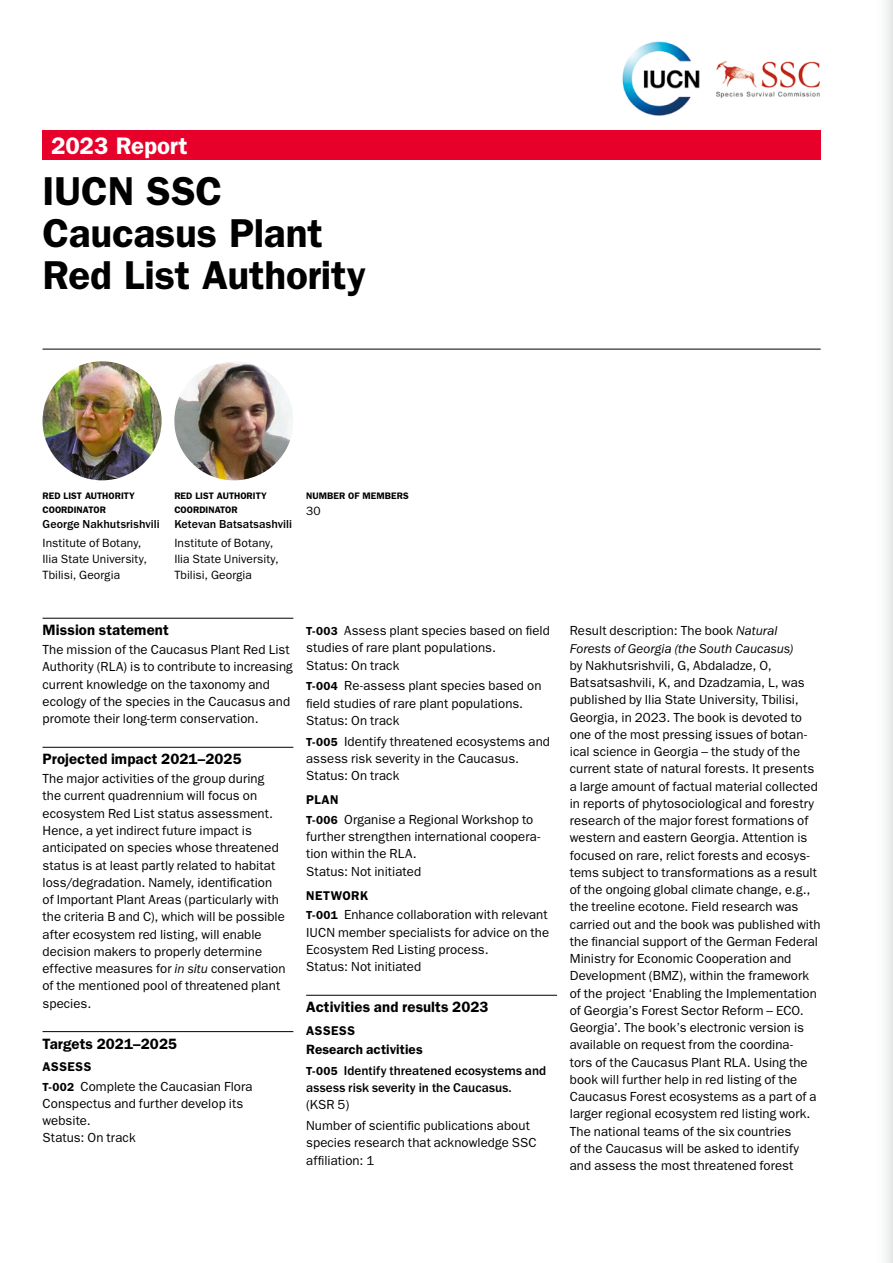
<style>
.page{position:relative;width:893px;height:1263px;background:#fff}
.page>*{position:absolute;margin:0;border:0;box-sizing:border-box;transform-origin:0 0}
.t1{font:600 40.5px/42px "ITC Franklin Gothic Std";letter-spacing:-.005em;color:#000}
.t2{font:600 24px "ITC Franklin Gothic Std";letter-spacing:-.005em;color:#fff}
.t3{font:600 15px "ITC Franklin Gothic Std";letter-spacing:.005em;color:#000}
.t4{font:600 13.5px "ITC Franklin Gothic Std";letter-spacing:.005em;color:#000}
.t5{font:13.2px/17.2px "ITC Franklin Gothic Std";letter-spacing:.005em;color:#000}
.t6{font:500 13.2px/17.2px "ITC Franklin Gothic Std";letter-spacing:.005em;color:#000}
.t7{font:italic 13.2px/17.2px "ITC Franklin Gothic Std";letter-spacing:.005em;color:#000}
.t8{font:600 12.75px "ITC Franklin Gothic Std";letter-spacing:.04em;color:#000}
.t9{font:12px/15.8px "ITC Franklin Gothic Std";letter-spacing:.005em;color:#000}
.t10{font:500 12px "ITC Franklin Gothic Std";letter-spacing:.005em;color:#000}
.t11{font:600 9.45px/13.5px "ITC Franklin Gothic Std";letter-spacing:.005em;color:#000}
.s1{font-style:italic}
.s2{font-weight:600;font-size:11.7px}
.s3{font-style:normal}
</style>
<div class="page">
<div style="left:872px;top:0;width:21px;height:1263px;background:linear-gradient(to bottom,#f7f8f8,#f7f8f8)"></div>
<hr style="left:892px;top:0;width:1px;height:1263px;background:#e5e6e6">
<div style="left:43px;top:131px;width:778px;height:29px;background:#e7002a"></div>
<img style="left:622px;top:41px;width:198px;height:75px">
<hr style="left:43px;top:349px;width:778px;height:1px;background:#000">
<img style="left:43px;top:361px;width:119px;height:119px;border-radius:60px">
<img style="left:174px;top:361px;width:119px;height:119px;border-radius:60px">
<hr style="left:43px;top:618px;width:250px;height:1px;background:#000">
<hr style="left:43px;top:747px;width:250px;height:1px;background:#000">
<hr style="left:43px;top:1031px;width:250px;height:1px;background:#000">
<hr style="left:306px;top:995px;width:251px;height:1px;background:#000">
<h2 class="t2" style="left:51px;top:131px;width:138px">2023 Report</h2>
<h1 class="t1" style="left:43px;top:170px;width:325px">IUCN SSC<br>Caucasus Plant<br>Red List Authority</h1>
<p class="t11" style="left:43px;top:489px;width:94px">RED LIST AUTHORITY<br>COORDINATOR</p>
<p class="t10" style="left:43px;top:518px;width:119px">George Nakhutsrishvili</p>
<p class="t9" style="left:43px;top:536px;width:106px">Institute of Botany,<br>Ilia State University,<br>Tbilisi, Georgia</p>
<p class="t11" style="left:174px;top:489px;width:94px">RED LIST AUTHORITY<br>COORDINATOR</p>
<p class="t10" style="left:174px;top:518px;width:119px">Ketevan Batsatsashvili</p>
<p class="t9" style="left:174px;top:536px;width:106px">Institute of Botany,<br>Ilia State University,<br>Tbilisi, Georgia</p>
<p class="t11" style="left:306px;top:489px;width:104px">NUMBER OF MEMBERS</p>
<p class="t9" style="left:306px;top:503px;width:16px">30</p>
<p class="t3" style="left:43px;top:621px;width:128px">Mission statement</p>
<p class="t5" style="left:43px;top:641px;width:252px">The mission of the Caucasus Plant Red List Authority (RLA) is to contribute to increasing current knowledge on the taxonomy and ecology of the species in the Caucasus and promote their long-term conservation.</p>
<p class="t3" style="left:43px;top:750px;width:201px">Projected impact 2021–2025</p>
<p class="t5" style="left:43px;top:770px;width:245px">The major activities of the group during the current quadrennium will focus on ecosystem Red List status assessment.<br>Hence, a yet indirect future impact is anticipated on species whose threatened status is at least partly related to habitat loss/degradation. Namely, identification of Important Plant Areas (particularly with the criteria B and C), which will be possible after ecosystem red listing, will enable decision makers to properly determine effective measures for <span class="s1">in situ</span> conservation of the mentioned pool of threatened plant species.</p>
<p class="t3" style="left:43px;top:1035px;width:136px">Targets 2021–2025</p>
<p class="t8" style="left:43px;top:1059px;width:51px">ASSESS</p>
<p class="t5" style="left:43px;top:1078px;width:212px"><span class="s2">T-002</span> Complete the Caucasian Flora<br>Conspectus and further develop its website.<br>Status: On track</p>
<p class="t5" style="left:306px;top:622px;width:245px"><span class="s2">T-003</span> Assess plant species based on field studies of rare plant populations.<br>Status: On track</p>
<p class="t5" style="left:306px;top:677px;width:237px"><span class="s2">T-004</span> Re-assess plant species based on field studies of rare plant populations.<br>Status: On track</p>
<p class="t5" style="left:306px;top:732px;width:245px"><span class="s2">T-005</span> Identify threatened ecosystems and assess risk severity in the Caucasus.<br>Status: On track</p>
<p class="t8" style="left:306px;top:792px;width:34px">PLAN</p>
<p class="t5" style="left:306px;top:811px;width:236px"><span class="s2">T-006</span> Organise a Regional Workshop to further strengthen international coopera&shy;tion within the RLA.<br>Status: Not initiated</p>
<p class="t8" style="left:306px;top:888px;width:64px">NETWORK</p>
<p class="t5" style="left:306px;top:906px;width:245px"><span class="s2">T-001</span> Enhance collaboration with relevant IUCN member specialists for advice on the Ecosystem Red Listing process.<br>Status: Not initiated</p>
<p class="t3" style="left:306px;top:998px;width:184px">Activities and results 2023</p>
<p class="t8" style="left:306px;top:1023px;width:51px">ASSESS</p>
<p class="t4" style="left:306px;top:1042px;width:118px">Research activities</p>
<p class="t6" style="left:306px;top:1062px;width:242px"><span class="s2">T-005</span> Identify threatened ecosystems and assess risk severity in the Caucasus.</p>
<p class="t5" style="left:306px;top:1095px;width:225px;line-height:20.7px">(KSR 5)<br>Number of scientific publications about</p>
<p class="t5" style="left:306px;top:1134px;width:232px">species research that acknowledge SSC affiliation: 1</p>
<p class="t7" style="left:570px;top:622px;width:225px"><span class="s3">Result description: The book</span> Natural<br>Forests of Georgia (the South Caucasus)</p>
<p class="t5" style="left:570px;top:657px;width:252px">by Nakhutsrishvili, G, Abdaladze, O, Batsatsashvili, K, and Dzadzamia, L, was published by Ilia State University, Tbilisi, Georgia, in 2023. The book is devoted to one of the most pressing issues of botan&shy;ical science in Georgia – the study of the current state of natural forests. It presents a large amount of factual material collected in reports of phytosociological and forestry research of the major forest formations of western and eastern Georgia. Attention is focused on rare, relict forests and ecosys&shy;tems subject to transformations as a result of the ongoing global climate change, e.g., the treeline ecotone. Field research was carried out and the book was published with the financial support of the German Federal Ministry for Economic Cooperation and Development (BMZ), within the framework of the project ‘Enabling the Implementation of Georgia’s Forest Sector Reform – ECO.<br>Georgia’. The book’s electronic version is available on request from the coordina-<br>tors of the Caucasus Plant RLA. Using the book will further help in red listing of the Caucasus Forest ecosystems as a part of a larger regional ecosystem red listing work.<br>The national teams of the six countries<br>of the Caucasus will be asked to identify and assess the most threatened forest</p>
</div>
